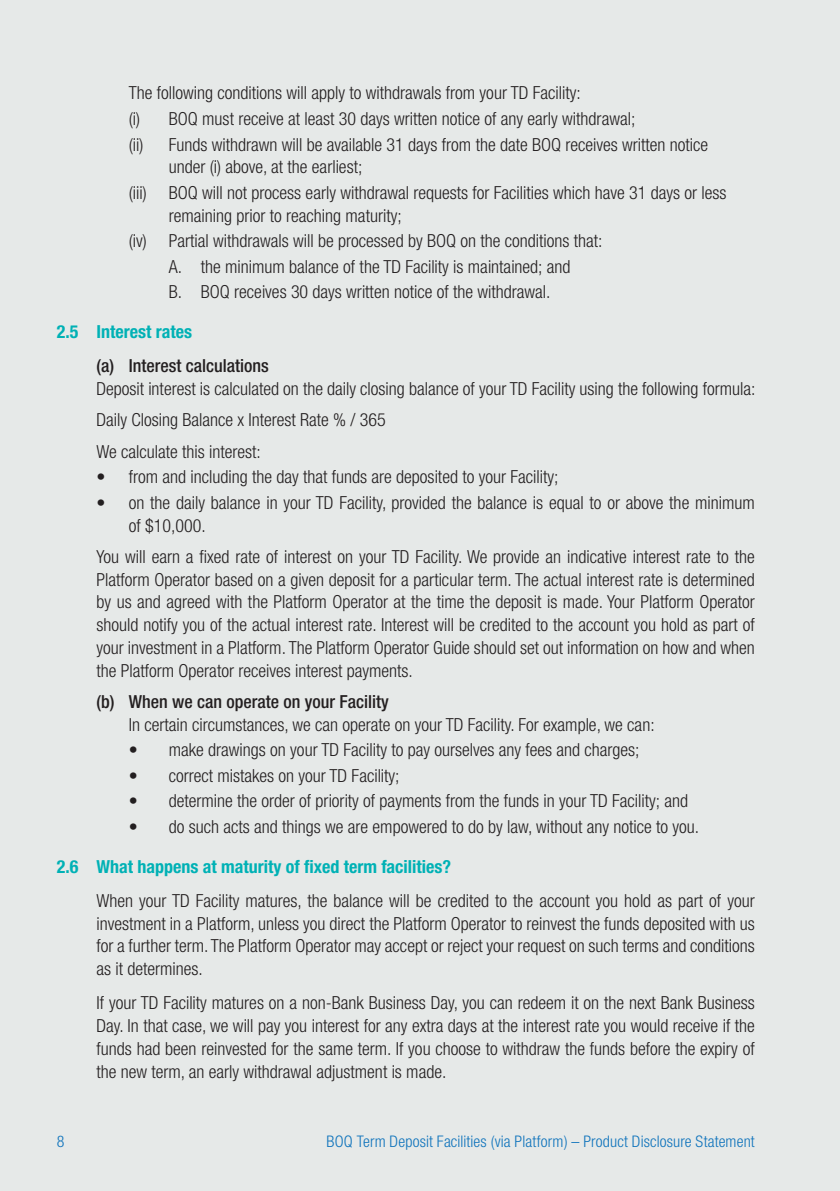
<style>
.page{position:relative;width:840px;height:1191px;background:#fff}
.page>*{position:absolute;margin:0;border:0;box-sizing:border-box;transform-origin:0 0}
.t1{font:300 condensed 18px/22.8px "Helvetica Neue";color:#231f20}
.t2{font:700 condensed 18px "Helvetica Neue";color:#00b1b5}
.t3{font:500 condensed 18px "Helvetica Neue";color:#231f20}
.t4{font:300 condensed 16px "Helvetica Neue";letter-spacing:.01em;color:#1074bc}
</style>
<div class="page">
<div style="left:0;top:0;width:839px;height:1191px;background:#e6e9e8"></div>
<p class="t1" style="left:129px;top:82px;width:507px;line-height:25.6px">The following conditions will apply to withdrawals from your TD Facility:<br>(i) BOQ must receive at least 30 days written notice of any early withdrawal; (ii)</p>
<p class="t1" style="left:169px;top:134px;width:540px">Funds withdrawn will be available 31 days from the date BOQ receives written notice under (i) above, at the earliest;</p>
<p class="t1" style="left:169px;top:183px;width:559px;text-indent:-40px">(iii) BOQ will not process early withdrawal requests for Facilities which have 31 days or less remaining prior to reaching maturity;</p>
<p class="t1" style="left:169px;top:230px;width:435px;line-height:25.6px;text-indent:-40px">(iv) Partial withdrawals will be processed by BOQ on the conditions that:<br>A. the minimum balance of the TD Facility is maintained; and<br>B. BOQ receives 30 days written notice of the withdrawal.</p>
<p class="t2" style="left:57px;top:325px;width:137px">2.5 Interest rates</p>
<p class="t3" style="left:96px;top:359px;width:174px">(a) Interest calculations</p>
<p class="t1" style="left:96px;top:375px;width:660px;line-height:31.2px">Deposit interest is calculated on the daily closing balance of your TD Facility using the following formula:<br>Daily Closing Balance x Interest Rate % / 365<br>We calculate this interest:</p>
<p class="t1" style="left:96px;top:467px;width:463px">• from and including the day that funds are deposited to your Facility;</p>
<p class="t1" style="left:129px;top:492px;width:627px;text-indent:-32px">• on the daily balance in your TD Facility, provided the balance is equal to or above the minimum of $10,000.</p>
<p class="t1" style="left:96px;top:546px;width:659px;text-align:justify">You will earn a fixed rate of interest on your TD Facility. We provide an indicative interest rate to the Platform Operator based on a given deposit for a particular term. The actual interest rate is determined by us and agreed with the Platform Operator at the time the deposit is made. Your Platform Operator should notify you of the actual interest rate. Interest will be credited to the account you hold as part of your investment in a Platform. The Platform Operator Guide should set out information on how and when the Platform Operator receives interest payments.</p>
<p class="t3" style="left:96px;top:695px;width:294px">(b) When we can operate on your Facility</p>
<p class="t1" style="left:129px;top:714px;width:527px">In certain circumstances, we can operate on your TD Facility. For example, we can:</p>
<p class="t1" style="left:129px;top:740px;width:512px">• make drawings on your TD Facility to pay ourselves any fees and charges;</p>
<p class="t1" style="left:129px;top:765px;width:272px">• correct mistakes on your TD Facility;</p>
<p class="t1" style="left:129px;top:791px;width:560px">• determine the order of priority of payments from the funds in your TD Facility; and</p>
<p class="t1" style="left:129px;top:816px;width:571px">• do such acts and things we are empowered to do by law, without any notice to you.</p>
<p class="t2" style="left:57px;top:860px;width:395px">2.6 What happens at maturity of fixed term facilities?</p>
<p class="t1" style="left:96px;top:890px;width:659px;text-align:justify">When your TD Facility matures, the balance will be credited to the account you hold as part of your investment in a Platform, unless you direct the Platform Operator to reinvest the funds deposited with us for a further term. The Platform Operator may accept or reject your request on such terms and conditions as it determines.</p>
<p class="t1" style="left:96px;top:993px;width:659px;text-align:justify">If your TD Facility matures on a non-Bank Business Day, you can redeem it on the next Bank Business Day. In that case, we will pay you interest for any extra days at the interest rate you would receive if the funds had been reinvested for the same term. If you choose to withdraw the funds before the expiry of the new term, an early withdrawal adjustment is made.</p>
<p class="t4" style="left:57px;top:1135px;width:9px">8</p>
<p class="t4" style="left:326px;top:1135px;width:429px">BOQ Term Deposit Facilities (via Platform) – Product Disclosure Statement</p>
</div>
